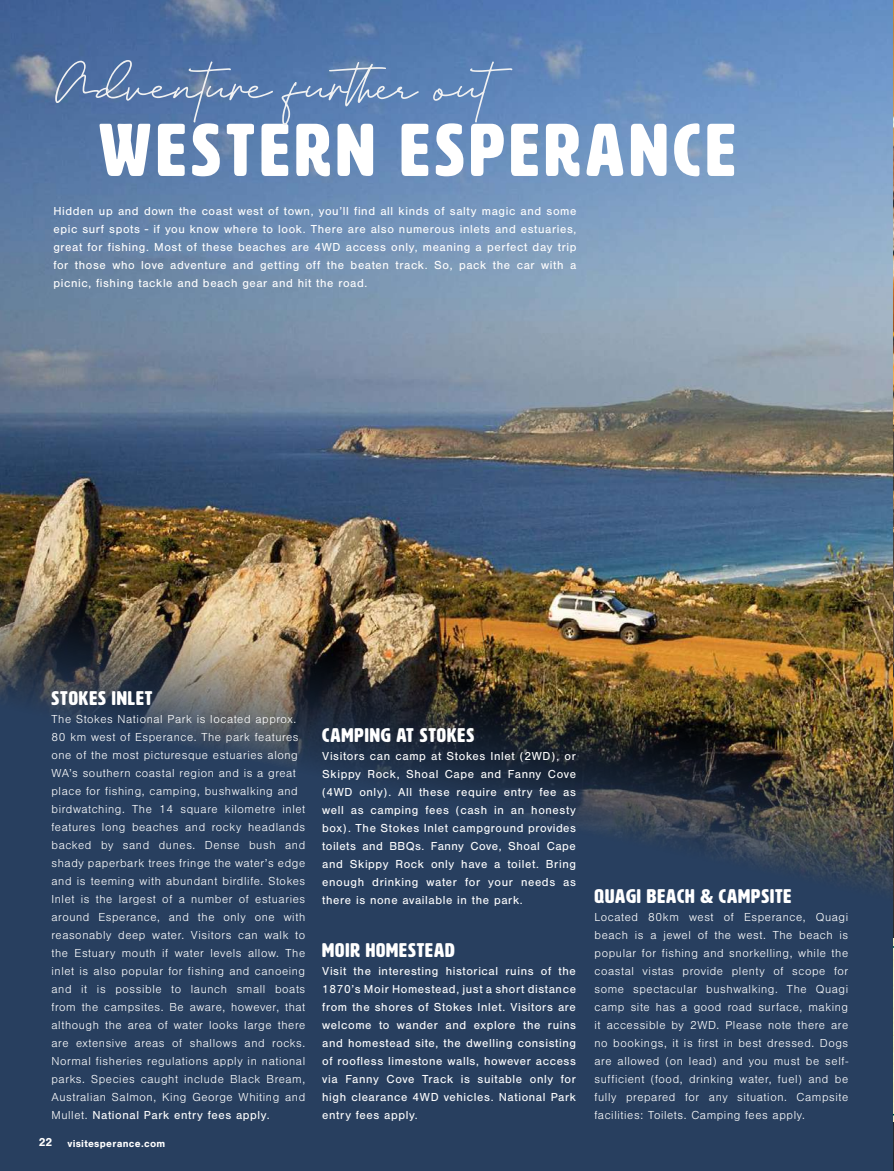
<style>
.page{position:relative;width:894px;height:1171px;background:#fff}
.page>*{position:absolute;margin:0;border:0;box-sizing:border-box;transform-origin:0 0}
.t1{font:73.5px "HWT Artz";letter-spacing:.075em;color:#fff}
.t2{font:52.5px "Janethville";color:#f2f2f2}
.t3{font:19.5px "HWT Artz";letter-spacing:.05em;color:#fff}
.t4{font:300 12px/18px "Nimbus San";letter-spacing:.05em;color:#fff}
.t5{font:12px/18px "Nimbus San";letter-spacing:.05em;color:#fff;text-align:justify}
.t6{font:700 12px "Nimbus San";color:#fff}
.t7{font:700 10.5px "Nimbus San";letter-spacing:.025em;color:#fff}
.s1{font-weight:400}
</style>
<div class="page">
<img style="left:0;top:0;width:893px;height:486px">
<img style="left:0;top:486px;width:893px;height:684px">
<img style="left:893px;top:1px;width:1px;height:937px">
<img style="left:893px;top:1121px;width:1px;height:48px">
<img style="left:893px;top:938px;width:1px;height:183px">
<h2 class="t2" style="left:54px;top:52px;width:473px">Adventure further out</h2>
<h1 class="t1" style="left:99px;top:111px;width:638px">WESTERN ESPERANCE</h1>
<p class="t5" style="left:53px;top:202px;width:525px">Hidden up and down the coast west of town, you’ll find all kinds of salty magic and some epic surf spots - if you know where to look. There are also numerous inlets and estuaries, great for fishing. Most of these beaches are 4WD access only, meaning a perfect day trip for those who love adventure and getting off the beaten track. So, pack the car with a picnic, fishing tackle and beach gear and hit the road.</p>
<h3 class="t3" style="left:51px;top:688px;width:102px">STOKES INLET</h3>
<p class="t4" style="left:51px;top:710px;width:255px">The Stokes National Park is located approx.<br>80 km west of Esperance. The park features one of the most picturesque estuaries along WA’s southern coastal region and is a great place for fishing, camping, bushwalking and birdwatching. The 14 square kilometre inlet features long beaches and rocky headlands backed by sand dunes. Dense bush and shady paperbark trees fringe the water’s edge and is teeming with abundant birdlife. Stokes Inlet is the largest of a number of estuaries around Esperance, and the only one with reasonably deep water. Visitors can walk to the Estuary mouth if water levels allow. The inlet is also popular for fishing and canoeing and it is possible to launch small boats from the campsites. Be aware, however, that although the area of water looks large there are extensive areas of shallows and rocks.<br>Normal fisheries regulations apply in national parks. Species caught include Black Bream, Australian Salmon, King George Whiting and Mullet. <span class="s1">National Park entry fees apply.</span></p>
<p class="t6" style="left:39px;top:1135px;width:15px">22</p>
<p class="t7" style="left:67px;top:1136px;width:99px">visitesperance.com</p>
<h3 class="t3" style="left:322px;top:725px;width:153px">CAMPING AT STOKES</h3>
<p class="t5" style="left:322px;top:747px;width:255px">Visitors can camp at Stokes Inlet (2WD), or Skippy Rock, Shoal Cape and Fanny Cove (4WD only). All these require entry fee as well as camping fees (cash in an honesty box). The Stokes Inlet campground provides toilets and BBQs. Fanny Cove, Shoal Cape and Skippy Rock only have a toilet. Bring enough drinking water for your needs as there is none available in the park.</p>
<h3 class="t3" style="left:322px;top:940px;width:134px">MOIR HOMESTEAD</h3>
<p class="t5" style="left:322px;top:962px;width:255px">Visit the interesting historical ruins of the 1870’s Moir Homestead, just a short distance from the shores of Stokes Inlet. Visitors are welcome to wander and explore the ruins and homestead site, the dwelling consisting of roofless limestone walls, however access via Fanny Cove Track is suitable only for high clearance 4WD vehicles. National Park entry fees apply.</p>
<h3 class="t3" style="left:594px;top:886px;width:198px">QUAGI BEACH &amp; CAMPSITE</h3>
<p class="t4" style="left:594px;top:908px;width:255px;text-align:justify">Located 80km west of Esperance, Quagi beach is a jewel of the west. The beach is popular for fishing and snorkelling, while the coastal vistas provide plenty of scope for some spectacular bushwalking. The Quagi camp site has a good road surface, making it accessible by 2WD. Please note there are no bookings, it is first in best dressed. Dogs are allowed (on lead) and you must be self&shy;sufficient (food, drinking water, fuel) and be fully prepared for any situation. Campsite facilities: Toilets. Camping fees apply.</p>
</div>
